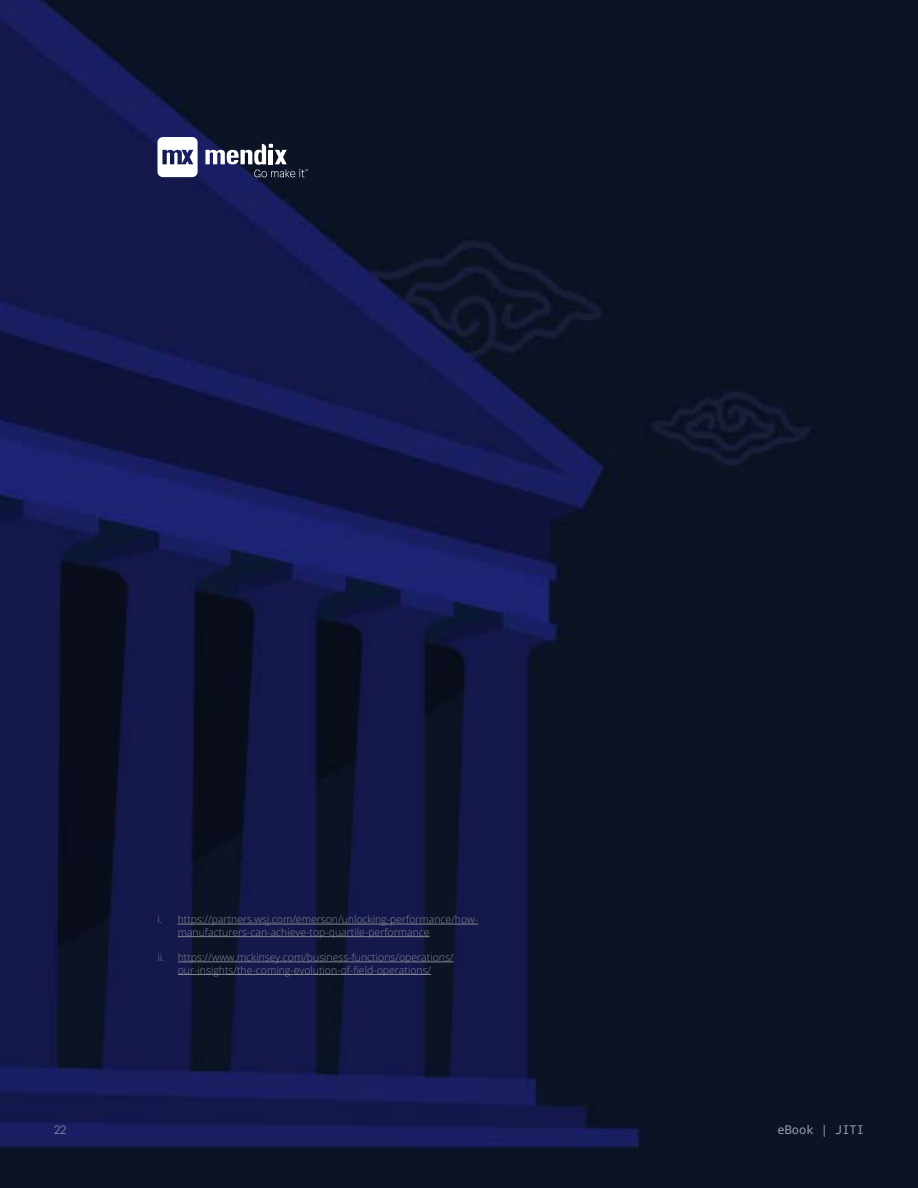
<style>
.page{position:relative;width:918px;height:1188px;background:#fff}
.page>*{position:absolute;margin:0;border:0;box-sizing:border-box;transform-origin:0 0}
.t1{font:12px "Noto Mono";color:#9da1a8}
.t2{font:100 12px "Patron";color:#9da1a8}
.t3{font:300 10.5px/12.6px "Open Sans";color:#848992}
</style>
<div class="page">
<img style="left:0;top:0;width:918px;height:1188px">
<svg style="left:205px;top:144px;width:103px;height:33px"></svg>
<svg style="left:158px;top:137px;width:40px;height:40px"></svg>
<hr style="left:178px;top:924px;width:300px;height:1px;background:#848992">
<hr style="left:178px;top:936px;width:252px;height:1px;background:#848992">
<hr style="left:178px;top:962px;width:275px;height:1px;background:#848992">
<hr style="left:178px;top:974px;width:253px;height:1px;background:#848992">
<p class="t3" style="left:178px;top:913px;width:302px;text-indent:-20px">i. https://partners.wsj.com/emerson/unlocking-performance/how&shy;manufacturers-can-achieve-top-quartile-performance</p>
<p class="t3" style="left:158px;top:951px;width:298px;text-align:center">ii. https://www.mckinsey.com/business-functions/operations/ our-insights/the-coming-evolution-of-field-operations/</p>
<p class="t2" style="left:54px;top:1122px;width:14px">22</p>
<p class="t1" style="left:778px;top:1121px;width:88px">eBook | JITI</p>
</div>
